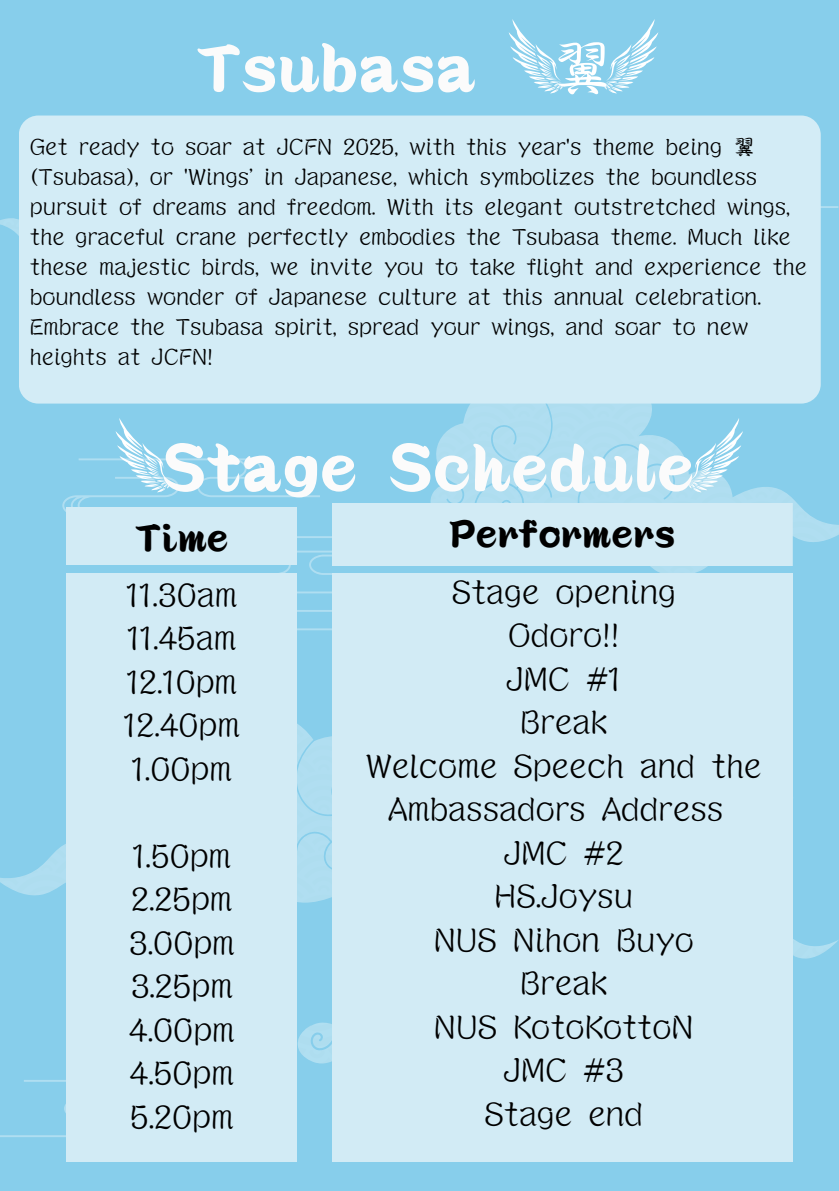
<style>
.page{position:relative;width:839px;height:1191px;background:#fff}
.page>*{position:absolute;margin:0;border:0;box-sizing:border-box;transform-origin:0 0}
.t1{font:62px "Seibi Ohkido Ultra Bold";color:#fbfbfb}
.t2{font:62px "Seibi Shiba Medium";color:#fff}
.t3{font:40px "Seibi Shiba Medium";color:#000}
.t4{font:36px "Seibi Ohkido Ultra Bold";color:#000}
.t5{font:32px/43.6px "Seibi Shiba Medium";color:#000;text-align:justify}
.t6{font:22px/30px "Seibi Shiba Medium";color:#000}
</style>
<div class="page">
<div style="left:0;top:0;width:838px;height:1191px;background:#87ceeb"></div>
<svg style="left:604px;top:19px;width:54px;height:75px"></svg>
<svg style="left:508px;top:19px;width:55px;height:75px"></svg>
<svg style="left:298px;top:922px;width:533px;height:228px"></svg>
<svg style="left:462px;top:361px;width:376px;height:215px;fill:#aeddef"></svg>
<svg style="left:0;top:714px;width:332px;height:215px"></svg>
<svg style="left:820px;top:206px;width:18px;height:94px"></svg>
<svg style="left:0;top:1043px;width:67px;height:94px"></svg>
<div style="left:19px;top:116px;width:801px;height:288px;background:#d3ecf6;border-radius:20px"></div>
<svg style="left:688px;top:418px;width:55px;height:75px"></svg>
<svg style="left:62px;top:418px;width:400px;height:212px"></svg>
<div style="left:67px;top:507px;width:229px;height:57px;background:#d2ebf5"></div>
<div style="left:332px;top:504px;width:460px;height:61px;background:#d2ebf5"></div>
<div style="left:67px;top:574px;width:229px;height:588px;background:#d2ebf5"></div>
<div style="left:332px;top:574px;width:460px;height:588px;background:#d2ebf5"></div>
<p class="t1" style="left:196px;top:36px;width:281px">Tsubasa</p>
<p class="t2" style="left:551px;top:36px;width:63px">翼</p>
<h1 class="t6" style="left:30px;top:132px;width:778px">Get ready to soar at JCFN 2025, with this year's theme being 翼(Tsubasa), or 'Wings’ in Japanese, which symbolizes the boundless pursuit of dreams and freedom. With its elegant outstretched wings, the graceful crane perfectly embodies the Tsubasa theme. Much like these majestic birds, we invite you to take flight and experience the boundless wonder of Japanese culture at this annual celebration.<br>Embrace the Tsubasa spirit, spread your wings, and soar to new heights at JCFN!</h1>
<p class="t1" style="left:162px;top:436px;width:534px">Stage Schedule</p>
<p class="t4" style="left:135px;top:519px;width:95px">Time</p>
<p class="t4" style="left:449px;top:515px;width:227px">Performers</p>
<p class="t5" style="left:124px;top:573px;width:117px">11.30am 11.45am 12.10pm 12.40pm 1.00pm</p>
<p class="t5" style="left:366px;top:570px;width:397px;text-align:center">Stage opening<br>Odoro!!<br>JMC #1<br>Break<br>Welcome Speech and the<br>Ambassadors Address<br>JMC #2<br>HS.Joysu<br>NUS Nihon Buyo<br>Break<br>NUS KotoKottoN<br>JMC #3<br>Stage end</p>
<p class="t3" style="left:415px;top:837px;width:216px">Performers</p>
<p class="t5" style="left:129px;top:834px;width:107px">1.50pm 2.25pm 3.00pm 3.25pm 4.00pm 4.50pm 5.20pm</p>
</div>
